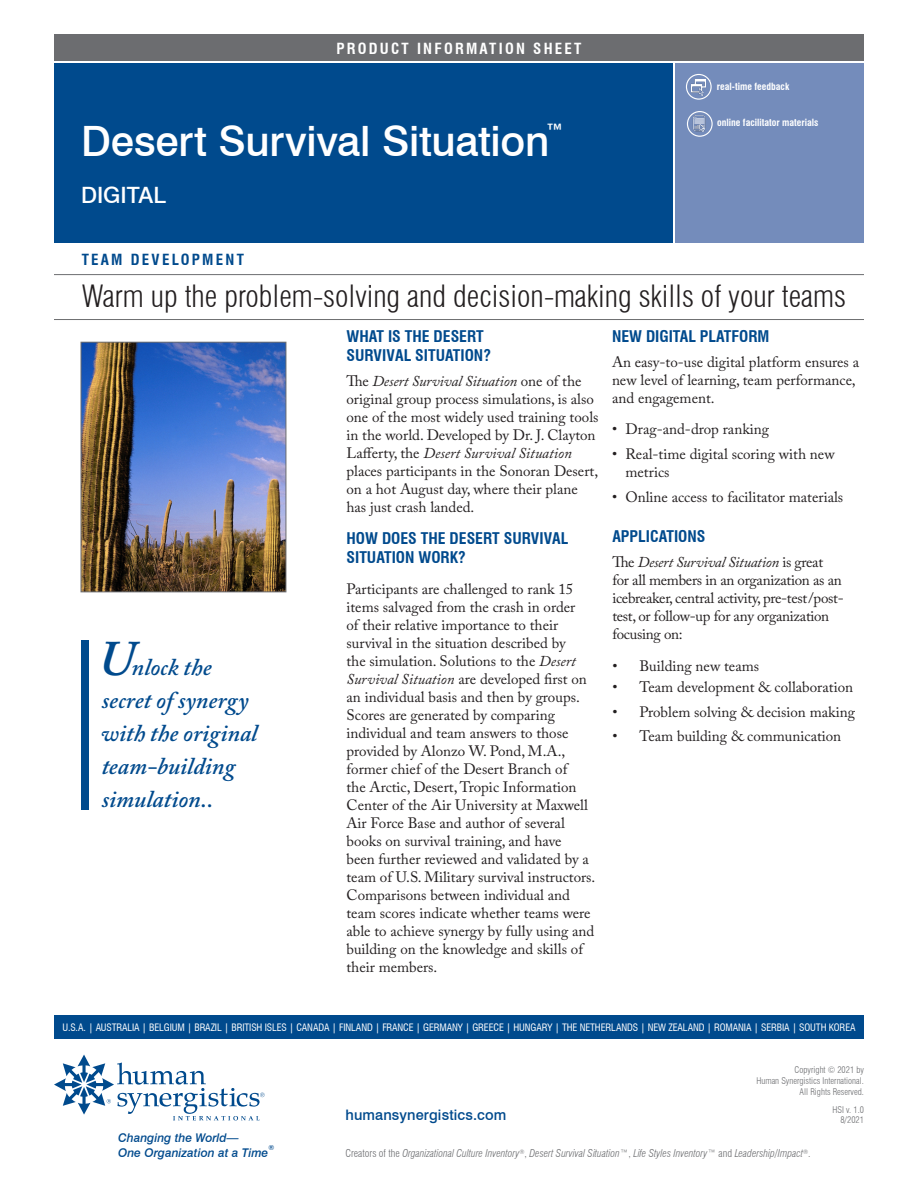
<style>
.page{position:relative;width:918px;height:1188px;background:#fff}
.page>*{position:absolute;margin:0;border:0;box-sizing:border-box;transform-origin:0 0}
.Heading_Prod_Title{font:500 41.85px "Swiss 721 BT";letter-spacing:-.005em;color:#fff}
.Prod_s_Tag_Line{font:300 condensed 30px "Swiss 721 BT";color:#231f20}
.L_bar_Call-out_lrgER{font:italic 600 24px/33px "Adobe Caslon Pro";color:#004a8d}
.Heading_Prod_Title-2{font:500 22.5px "Swiss 721 BT";color:#fff}
.Subhead{font:700 condensed 15.75px/18.9px "Swiss 721 BT";color:#004a8d}
.Body{font:700 condensed 15.75px/18.9px "Swiss 721 BT";color:#004a8d}
.Bullets{font:700 condensed 15.75px "Swiss 721 BT";color:#004a8d}
.Body-2{font:15px/18px "Adobe Caslon Pro";color:#231f20}
.Body_Before_bullets{font:15px/18px "Adobe Caslon Pro";letter-spacing:-.02em;color:#231f20}
.Bullets-2{font:15px/18px "Adobe Caslon Pro";color:#231f20}
.t1{font:700 condensed 15px "Swiss 721 BT";letter-spacing:.15em;color:#fff}
.Ind_Team_Org_Leader{font:700 condensed 15px "Swiss 721 BT";letter-spacing:.15em;color:#004a8d}
.t2{font:500 14.55px "Swiss 721 BT";letter-spacing:.01em;color:#004a8d}
.t3{font:italic 500 12px "Swiss 721 BT";color:#004a8d}
.t4{font:italic 300 condensed 10.5px "Swiss 721 BT";color:#6c6d70}
.t5{font:condensed 10.05px "Swiss 721 BT";letter-spacing:-.01em;color:#fff}
.t6{font:700 condensed 9.75px "Swiss 721 BT";color:#fff}
.t7{font:300 condensed 9px/10.8px "Swiss 721 BT";color:#6c6d70;text-align:right}
.t8{font:italic 500 7.05px "Swiss 721 BT";color:#004a8d}
.s1{font-size:49.5px}
.s2{font-style:italic}
.s3{font-style:normal}
</style>
<div class="page">
<div style="left:676px;top:64px;width:188px;height:179px;background:#748cbb"></div>
<div style="left:54px;top:34px;width:810px;height:27px;background:#6c6d70"></div>
<div style="left:54px;top:64px;width:619px;height:179px;background:#004a8d"></div>
<hr style="left:54px;top:319px;width:810px;height:1px;background:#6c6d70">
<hr style="left:54px;top:274px;width:810px;height:1px;background:#6c6d70">
<img style="left:83px;top:344px;width:201px;height:246px">
<div style="left:81px;top:342px;width:205px;height:250px;border:1px solid #6c6d70"></div>
<svg style="left:686px;top:74px;width:25px;height:25px"></svg>
<div style="left:686px;top:74px;width:26px;height:26px;border:1px solid #fff;border-radius:50%"></div>
<div style="left:82px;top:641px;width:7px;height:169px;background:#004a8d"></div>
<img style="left:692px;top:80px;width:14px;height:16px">
<svg style="left:687px;top:112px;width:25px;height:24px"></svg>
<div style="left:687px;top:111px;width:26px;height:26px;border:1px solid #fff;border-radius:50%"></div>
<img style="left:692px;top:114px;width:15px;height:18px">
<svg style="left:54px;top:1055px;width:211px;height:65px"></svg>
<div style="left:54px;top:1016px;width:810px;height:23px;background:#004a8d"></div>
<p class="t1" style="left:336px;top:40px;width:247px">PRODUCT INFORMATION SHEET</p>
<p class="Heading_Prod_Title" style="left:81px;top:115px;width:485px">Desert Survival Situation<sup>™</sup></p>
<p class="Heading_Prod_Title-2" style="left:81px;top:181px;width:86px">DIGITAL</p>
<p class="Ind_Team_Org_Leader" style="left:82px;top:251px;width:164px">TEAM DEVELOPMENT</p>
<p class="t6" style="left:717px;top:80px;width:74px">real-time feedback</p>
<p class="t6" style="left:717px;top:117px;width:103px">online facilitator materials</p>
<p class="Prod_s_Tag_Line" style="left:82px;top:278px;width:766px">Warm up the problem-solving and decision-making skills of your teams</p>
<p class="L_bar_Call-out_lrgER" style="left:98px;top:650px;width:160px"><span class="s1">U</span>nlock the secret of synergy with the original team-building simulation..</p>
<p class="Subhead" style="left:346px;top:327px;width:146px">WHAT IS THE DESERT<br>SURVIVAL SITUATION?</p>
<p class="Body-2" style="left:346px;top:371px;width:254px">The <span class="s2">Desert Survival Situation</span> one of the original group process simulations, is also one of the most widely used training tools in the world. Developed by Dr. J. Clayton Lafferty, the <span class="s2">Desert Survival Situation </span>places participants in the Sonoran Desert, on a hot August day, where their plane has just crash landed.</p>
<p class="Body" style="left:346px;top:529px;width:224px">HOW DOES THE DESERT SURVIVAL<br>SITUATION WORK?</p>
<p class="Body-2" style="left:346px;top:580px;width:250px">Participants are challenged to rank 15 items salvaged from the crash in order<br>of their relative importance to their survival in the situation described by<br>the simulation. Solutions to the <span class="s2">Desert Survival Situation</span> are developed first on an individual basis and then by groups.<br>Scores are generated by comparing individual and team answers to those provided by Alonzo W. Pond, M.A., former chief of the Desert Branch of<br>the Arctic, Desert, Tropic Information Center of the Air University at Maxwell Air Force Base and author of several books on survival training, and have<br>been further reviewed and validated by a team of U.S. Military survival instructors.<br>Comparisons between individual and team scores indicate whether teams were able to achieve synergy by fully using and building on the knowledge and skills of their members.</p>
<p class="Subhead" style="left:612px;top:327px;width:159px">NEW DIGITAL PLATFORM</p>
<p class="Body-2" style="left:612px;top:353px;width:249px">An easy-to-use digital platform ensures a new level of learning, team performance, and engagement.</p>
<p class="Bullets-2" style="left:612px;top:420px;width:159px">• Drag-and-drop ranking</p>
<p class="Bullets-2" style="left:626px;top:445px;width:211px;text-indent:-14px">• Real-time digital scoring with new metrics</p>
<p class="Bullets-2" style="left:612px;top:488px;width:233px">• Online access to facilitator materials</p>
<p class="Bullets" style="left:612px;top:527px;width:95px">APPLICATIONS</p>
<p class="Body_Before_bullets" style="left:612px;top:552px;width:233px">The <span class="s2">Desert Survival Situation</span> is great<br>for all members in an organization as an icebreaker, central activity, pre-test/post&shy;test, or follow-up for any organization focusing on:</p>
<p class="Body-2" style="left:612px;top:656px;width:148px">• Building new teams</p>
<p class="Body-2" style="left:612px;top:678px;width:242px">• Team development &amp; collaboration</p>
<p class="Body-2" style="left:612px;top:703px;width:244px">• Problem solving &amp; decision making</p>
<p class="Body-2" style="left:612px;top:727px;width:230px">• Team building &amp; communication</p>
<p class="t5" style="left:62px;top:1022px;width:795px">U.S.A. | AUSTRALIA | BELGIUM | BRAZIL | BRITISH ISLES | CANADA | FINLAND | FRANCE | GERMANY | GREECE | HUNGARY | THE NETHERLANDS | NEW ZEALAND | ROMANIA | SERBIA | SOUTH KOREA</p>
<p class="t3" style="left:118px;top:1130px;width:122px">Changing the World—</p>
<p class="t3" style="left:118px;top:1145px;width:152px">One Organization at a Time</p>
<p class="t8" style="left:268px;top:1143px;width:7px">®</p>
<p class="t2" style="left:346px;top:1106px;width:162px">humansynergistics.com</p>
<p class="t7" style="left:756px;top:1065px;width:109px">Copyright © 2021 by<br>Human Synergistics International.<br>All Rights Reserved.</p>
<p class="t7" style="left:832px;top:1104px;width:33px">HSI v. 1.0<br>8/2021</p>
<p class="t4" style="left:346px;top:1147px;width:467px"><span class="s3">Creators of the</span> Organizational Culture Inventory<sup>®</sup><span class="s3">,</span> Desert Survival Situation™<span class="s3">,</span> Life Styles Inventory™ <span class="s3">and</span> Leadership/Impact<sup>®</sup><span class="s3">.</span></p>
</div>
